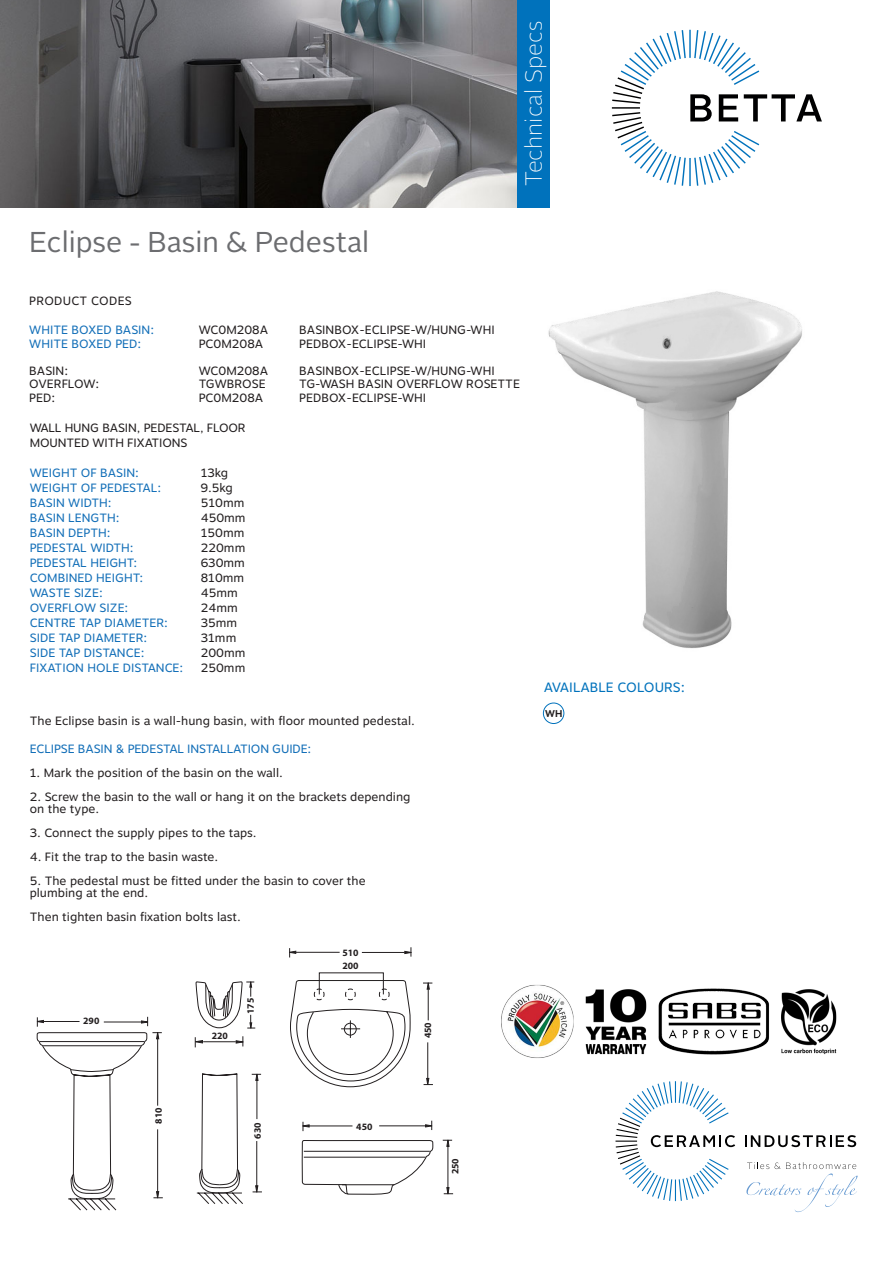
<style>
.page{position:relative;width:893px;height:1263px;background:#fff}
.page>*{position:absolute;margin:0;border:0;box-sizing:border-box;transform-origin:0 0}
.t1{font:28.65px "Alright Sans";color:#6c6d70}
.t2{font:100 23.25px "Alright Sans";color:#fff}
.t3{font:13.5px "Motiva Sans";color:#0072bc}
.t4{font:12px/15px "Motiva Sans";color:#231f20}
.t5{font:12px "Motiva Sans";color:#136fb8}
.t6{font:12px "Motiva Sans";letter-spacing:.02em;color:#231f20}
.t7{font:700 9.9px "Motiva Sans";color:#231f20}
.t8{font:700 9.75px/13.2px "Myriad Pro";color:#231f20}
.t9{font:8.4px "Myriad Pro";color:#231f20}
</style>
<div class="page">
<img style="left:548px;top:291px;width:254px;height:358px">
<img style="left:0;top:0;width:517px;height:207px">
<div style="left:517px;top:0;width:33px;height:207px;background:#0072bc"></div>
<svg style="left:612px;top:30px;width:210px;height:156px"></svg>
<div style="left:543px;top:703px;width:21px;height:21px;background:#fff;border:1px solid #0072bc;border-radius:50%"></div>
<svg style="left:745px;top:1135px;width:111px;height:12px"></svg>
<svg style="left:615px;top:1081px;width:120px;height:120px"></svg>
<svg style="left:746px;top:1162px;width:112px;height:50px"></svg>
<svg style="left:36px;top:1017px;width:127px;height:194px"></svg>
<svg style="left:194px;top:981px;width:61px;height:66px"></svg>
<svg style="left:196px;top:1073px;width:47px;height:131px"></svg>
<svg style="left:253px;top:1185px;width:9px;height:8px"></svg>
<hr style="left:256px;top:1141px;width:1px;height:46px;background:#231f20">
<svg style="left:252px;top:1073px;width:9px;height:8px"></svg>
<hr style="left:257px;top:1080px;width:1px;height:39px;background:#231f20">
<svg style="left:424px;top:1077px;width:9px;height:9px"></svg>
<hr style="left:427px;top:1042px;width:1px;height:37px;background:#231f20">
<svg style="left:423px;top:982px;width:9px;height:8px"></svg>
<hr style="left:428px;top:989px;width:1px;height:31px;background:#231f20">
<svg style="left:289px;top:948px;width:8px;height:9px"></svg>
<hr style="left:296px;top:952px;width:44px;height:1px;background:#231f20">
<svg style="left:404px;top:947px;width:8px;height:10px"></svg>
<hr style="left:362px;top:952px;width:43px;height:1px;background:#231f20">
<svg style="left:290px;top:980px;width:121px;height:107px"></svg>
<div style="left:319px;top:972px;width:65px;height:23px;border:1px solid #231f20"></div>
<svg style="left:302px;top:1122px;width:8px;height:9px"></svg>
<hr style="left:309px;top:1125px;width:43px;height:1px;background:#231f20">
<svg style="left:425px;top:1121px;width:8px;height:9px"></svg>
<hr style="left:379px;top:1125px;width:46px;height:1px;background:#231f20">
<svg style="left:443px;top:1139px;width:9px;height:8px"></svg>
<svg style="left:444px;top:1187px;width:9px;height:8px"></svg>
<hr style="left:448px;top:1145px;width:1px;height:44px;background:#231f20">
<svg style="left:302px;top:1140px;width:131px;height:55px"></svg>
<img style="left:501px;top:984px;width:336px;height:74px">
<p class="t2" style="left:518px;top:186px;width:167px;rotate:-90deg">Technical Specs</p>
<p class="t1" style="left:29px;top:223px;width:341px">Eclipse - Basin &amp; Pedestal</p>
<p class="t6" style="left:29px;top:292px;width:104px">PRODUCT CODES</p>
<p class="t5" style="left:29px;top:321px;width:126px">WHITE BOXED BASIN:</p>
<p class="t4" style="left:199px;top:323px;width:71px">WC0M208A</p>
<p class="t4" style="left:299px;top:323px;width:197px">BASINBOX-ECLIPSE-W/HUNG-WHI</p>
<p class="t5" style="left:29px;top:335px;width:113px">WHITE BOXED PED:</p>
<p class="t4" style="left:199px;top:336px;width:66px">PC0M208A</p>
<p class="t4" style="left:299px;top:336px;width:128px">PEDBOX-ECLIPSE-WHI</p>
<p class="t4" style="left:29px;top:363px;width:40px">BASIN:</p>
<p class="t4" style="left:199px;top:363px;width:71px">WC0M208A</p>
<p class="t4" style="left:299px;top:363px;width:197px">BASINBOX-ECLIPSE-W/HUNG-WHI</p>
<p class="t4" style="left:29px;top:377px;width:72px">OVERFLOW:</p>
<p class="t4" style="left:199px;top:377px;width:68px">TGWBROSE</p>
<p class="t4" style="left:299px;top:377px;width:222px">TG-WASH BASIN OVERFLOW ROSETTE</p>
<p class="t4" style="left:29px;top:390px;width:27px">PED:</p>
<p class="t4" style="left:199px;top:390px;width:66px">PC0M208A</p>
<p class="t4" style="left:299px;top:390px;width:128px">PEDBOX-ECLIPSE-WHI</p>
<p class="t4" style="left:30px;top:420px;width:217px">WALL HUNG BASIN, PEDESTAL, FLOOR<br>MOUNTED WITH FIXATIONS</p>
<p class="t5" style="left:30px;top:464px;width:111px">WEIGHT OF BASIN:</p>
<p class="t4" style="left:201px;top:465px;width:29px">13kg</p>
<p class="t5" style="left:30px;top:479px;width:133px">WEIGHT OF PEDESTAL:</p>
<p class="t4" style="left:201px;top:480px;width:34px">9.5kg</p>
<p class="t5" style="left:30px;top:494px;width:83px">BASIN WIDTH:</p>
<p class="t4" style="left:201px;top:495px;width:45px">510mm</p>
<p class="t5" style="left:30px;top:509px;width:91px">BASIN LENGTH:</p>
<p class="t4" style="left:201px;top:510px;width:46px">450mm</p>
<p class="t5" style="left:30px;top:524px;width:82px">BASIN DEPTH:</p>
<p class="t4" style="left:201px;top:525px;width:45px">150mm</p>
<p class="t5" style="left:30px;top:539px;width:105px">PEDESTAL WIDTH:</p>
<p class="t4" style="left:201px;top:540px;width:46px">220mm</p>
<p class="t5" style="left:30px;top:554px;width:109px">PEDESTAL HEIGHT:</p>
<p class="t4" style="left:201px;top:555px;width:46px">630mm</p>
<p class="t5" style="left:30px;top:569px;width:115px">COMBINED HEIGHT:</p>
<p class="t4" style="left:201px;top:570px;width:45px">810mm</p>
<p class="t5" style="left:30px;top:584px;width:75px">WASTE SIZE:</p>
<p class="t4" style="left:201px;top:585px;width:39px">45mm</p>
<p class="t5" style="left:30px;top:599px;width:100px">OVERFLOW SIZE:</p>
<p class="t4" style="left:201px;top:600px;width:39px">24mm</p>
<p class="t5" style="left:30px;top:614px;width:140px">CENTRE TAP DIAMETER:</p>
<p class="t4" style="left:201px;top:615px;width:38px">35mm</p>
<p class="t5" style="left:30px;top:629px;width:119px">SIDE TAP DIAMETER:</p>
<p class="t4" style="left:201px;top:630px;width:37px">31mm</p>
<p class="t5" style="left:30px;top:644px;width:116px">SIDE TAP DISTANCE:</p>
<p class="t4" style="left:201px;top:645px;width:46px">200mm</p>
<p class="t5" style="left:30px;top:659px;width:155px">FIXATION HOLE DISTANCE:</p>
<p class="t4" style="left:201px;top:660px;width:46px">250mm</p>
<p class="t4" style="left:30px;top:713px;width:387px">The Eclipse basin is a wall-hung basin, with floor mounted pedestal.</p>
<p class="t5" style="left:30px;top:740px;width:283px">ECLIPSE BASIN &amp; PEDESTAL INSTALLATION GUIDE:</p>
<p class="t4" style="left:30px;top:765px;width:255px">1. Mark the position of the basin on the wall.</p>
<p class="t4" style="left:30px;top:789px;width:382px">2. Screw the basin to the wall or hang it on the brackets depending</p>
<p class="t4" style="left:30px;top:801px;width:71px">on the type.</p>
<p class="t4" style="left:30px;top:825px;width:229px">3. Connect the supply pipes to the taps.</p>
<p class="t4" style="left:30px;top:849px;width:190px">4. Fit the trap to the basin waste.</p>
<p class="t4" style="left:30px;top:875px;width:337px;line-height:12px">5. The pedestal must be fitted under the basin to cover the plumbing at the end.</p>
<p class="t4" style="left:30px;top:909px;width:213px">Then tighten basin fixation bolts last.</p>
<p class="t9" style="left:40px;top:791px;width:186px">ECLIPSE BASIN AND PEDESTAL TECHNICAL DRAWING</p>
<p class="t8" style="left:85px;top:832px;width:18px">510</p>
<p class="t8" style="left:85px;top:846px;width:18px">200</p>
<p class="t8" style="left:163px;top:925px;width:18px;rotate:-90deg">450</p>
<p class="t8" style="left:83px;top:1014px;width:18px">290</p>
<p class="t8" style="left:212px;top:1029px;width:18px">220</p>
<p class="t8" style="left:244px;top:1014px;width:18px;rotate:-90deg">175</p>
<p class="t8" style="left:342px;top:945px;width:18px">510<br>200</p>
<p class="t8" style="left:421px;top:1038px;width:18px;rotate:-90deg">450</p>
<p class="t3" style="left:544px;top:677px;width:142px">AVAILABLE COLOURS:</p>
<p class="t7" style="left:545px;top:706px;width:19px">WH</p>
<p class="t8" style="left:152px;top:1124px;width:18px;rotate:-90deg">810</p>
<p class="t8" style="left:251px;top:1139px;width:18px;rotate:-90deg">630</p>
<p class="t8" style="left:356px;top:1119px;width:18px">450</p>
<p class="t8" style="left:448px;top:1174px;width:18px;rotate:-90deg">250</p>
</div>
